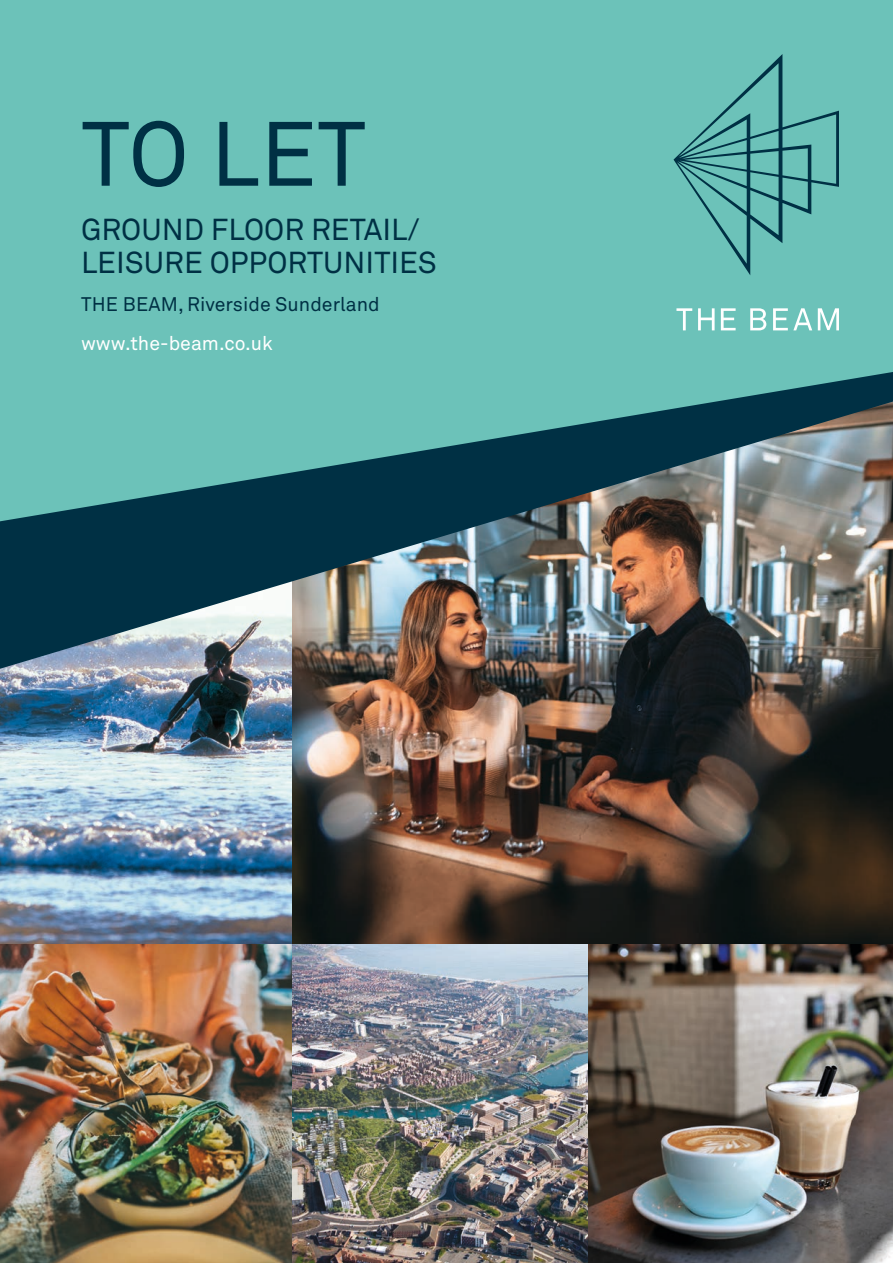
<style>
.page{position:relative;width:893px;height:1263px;background:#fff}
.page>*{position:absolute;margin:0;border:0;box-sizing:border-box;transform-origin:0 0}
.t1{font:90px "Akkurat Std";color:#003044}
.t2{font:30px/33px "Akkurat Std";color:#003044}
.t3{font:19.5px "Akkurat Std";color:#003044}
.t4{font:19.5px "Akkurat Std";color:#fff}
</style>
<div class="page">
<div style="left:0;top:0;width:893px;height:682px;background:#6cc2b9"></div>
<img style="left:291px;top:669px;width:602px;height:275px">
<img style="left:291px;top:944px;width:602px;height:319px">
<img style="left:0;top:669px;width:291px;height:275px">
<img style="left:0;top:944px;width:291px;height:319px">
<svg style="left:673px;top:54px;width:166px;height:221px"></svg>
<svg style="left:676px;top:308px;width:16px;height:22px"></svg>
<svg style="left:698px;top:308px;width:17px;height:22px"></svg>
<svg style="left:721px;top:308px;width:15px;height:22px"></svg>
<svg style="left:750px;top:308px;width:16px;height:22px"></svg>
<svg style="left:773px;top:308px;width:39px;height:22px"></svg>
<svg style="left:818px;top:308px;width:21px;height:22px"></svg>
<img style="left:0;top:372px;width:893px;height:297px">
<h1 class="t1" style="left:81px;top:102px;width:286px">TO LET</h1>
<p class="t2" style="left:81px;top:213px;width:357px">GROUND FLOOR RETAIL/<br>LEISURE OPPORTUNITIES</p>
<p class="t3" style="left:81px;top:293px;width:300px">THE BEAM, Riverside Sunderland</p>
<p class="t4" style="left:81px;top:331px;width:193px">www.the-beam.co.uk</p>
</div>
